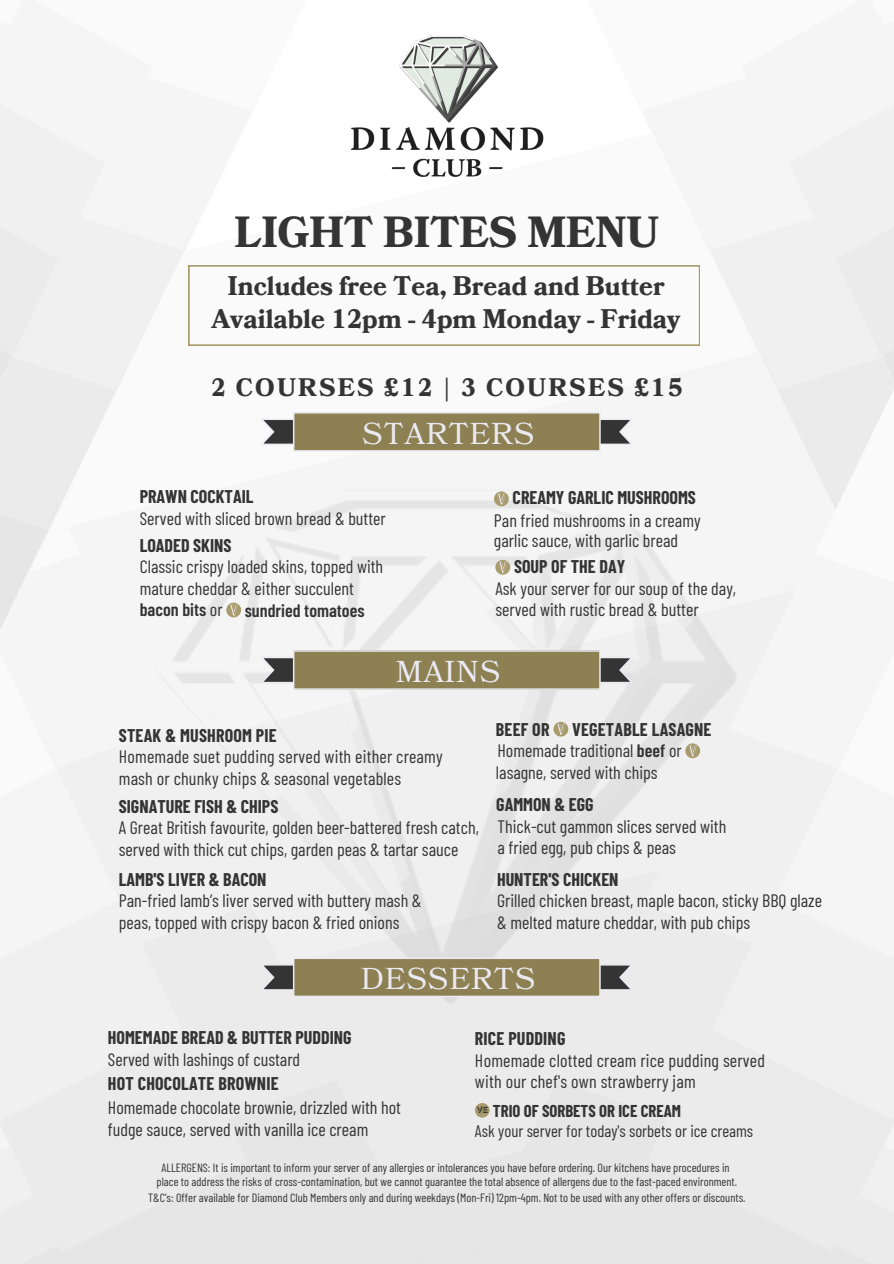
<style>
.page{position:relative;width:894px;height:1264px;background:#fff}
.page>*{position:absolute;margin:0;border:0;box-sizing:border-box;transform-origin:0 0}
.t1{font:700 42.45px "Bookmania";color:#343435}
.t2{font:30px "Bookmania";letter-spacing:.03em;color:#ebeaf2}
.t3{font:700 26.25px "Bookmania";color:#343435}
.t4{font:700 24.75px "Bookmania";letter-spacing:.09em;color:#343435}
.t5{font:18px/21.3px "Barlow Condensed";color:#343435}
.t6{font:700 18px "Barlow Condensed";color:#343435}
.t7{font:600 18px "Barlow Condensed";color:#343435}
.t8{font:16.8px "Barlow Condensed";color:#343435}
.t9{font:700 16.8px "Barlow Condensed";color:#343435}
.t10{font:12px/14px "Barlow Condensed";color:#343435;text-align:center}
.t11{font:8.85px "Rig Medium Fill";color:#343435}
.s1{font-weight:400}
.s2{font-weight:600}
</style>
<div class="page">
<div style="left:495px;top:560px;width:15px;height:14px;background:#a89b6c;border-radius:50%"></div>
<svg style="left:499px;top:561px;width:7px;height:11px"></svg>
<div style="left:494px;top:491px;width:14px;height:15px;background:#a89b6c;border-radius:50%"></div>
<svg style="left:498px;top:493px;width:7px;height:11px"></svg>
<svg style="left:226px;top:602px;width:15px;height:15px"></svg>
<svg style="left:230px;top:604px;width:8px;height:11px"></svg>
<svg style="left:260px;top:412px;width:373px;height:39px;background:#958c69"></svg>
<svg style="left:260px;top:650px;width:373px;height:40px;background:#968d6b"></svg>
<svg style="left:260px;top:957px;width:373px;height:40px;background:#968d6c"></svg>
<svg style="left:553px;top:721px;width:15px;height:15px"></svg>
<svg style="left:557px;top:723px;width:7px;height:11px"></svg>
<svg style="left:685px;top:743px;width:15px;height:15px"></svg>
<svg style="left:689px;top:745px;width:7px;height:11px"></svg>
<div style="left:475px;top:1102px;width:14px;height:15px;background:#a89b6c;border-radius:50%"></div>
<svg style="left:188px;top:265px;width:511px;height:80px"></svg>
<img style="left:350px;top:35px;width:201px;height:159px">
<h4 class="t1" style="left:234px;top:204px;width:425px">LIGHT BITES MENU</h4>
<p class="t3" style="left:228px;top:268px;width:438px">Includes free Tea, Bread and Butter</p>
<p class="t3" style="left:211px;top:301px;width:470px">Available 12pm - 4pm Monday - Friday</p>
<h4 class="t4" style="left:211px;top:371px;width:473px">2 COURSES £12 | 3 COURSES £15</h4>
<p class="t2" style="left:362px;top:413px;width:174px">STARTERS</p>
<h3 class="t6" style="left:140px;top:485px;width:115px">PRAWN COCKTAIL</h3>
<h2 class="t5" style="left:140px;top:506px;width:247px">Served with sliced brown bread &amp; butter</h2>
<p class="t6" style="left:140px;top:534px;width:93px">LOADED SKINS</p>
<p class="t5" style="left:140px;top:555px;width:245px">Classic crispy loaded skins, topped with mature cheddar &amp; either succulent</p>
<h5 class="t7" style="left:140px;top:598px;width:84px">bacon bits <span class="s1">or</span></h5>
<h6 class="t7" style="left:245px;top:598px;width:121px">sundried tomatoes</h6>
<h2 class="t6" style="left:512px;top:486px;width:185px">CREAMY GARLIC MUSHROOMS</h2>
<h5 class="t5" style="left:494px;top:509px;width:208px">Pan fried mushrooms in a creamy</h5>
<h5 class="t5" style="left:494px;top:529px;width:186px">garlic sauce, with garlic bread</h5>
<h5 class="t6" style="left:514px;top:555px;width:113px">SOUP OF THE DAY</h5>
<h5 class="t5" style="left:495px;top:577px;width:242px">Ask your server for our soup of the day,</h5>
<p class="t5" style="left:495px;top:598px;width:205px">served with rustic bread &amp; butter</p>
<p class="t2" style="left:396px;top:651px;width:106px">MAINS</p>
<p class="t6" style="left:119px;top:723px;width:159px">STEAK &amp; MUSHROOM PIE</p>
<p class="t5" style="left:119px;top:745px;width:325px">Homemade suet pudding served with either creamy mash or chunky chips &amp; seasonal vegetables</p>
<p class="t6" style="left:119px;top:794px;width:161px">SIGNATURE FISH &amp; CHIPS</p>
<p class="t5" style="left:119px;top:816px;width:361px">A Great British favourite, golden beer-battered fresh catch, served with thick cut chips, garden peas &amp; tartar sauce</p>
<h2 class="t6" style="left:119px;top:867px;width:149px">LAMB'S LIVER &amp; BACON</h2>
<p class="t5" style="left:119px;top:889px;width:304px">Pan-fried lamb’s liver served with buttery mash &amp; peas, topped with crispy bacon &amp; fried onions</p>
<p class="t6" style="left:496px;top:718px;width:55px">BEEF OR</p>
<p class="t6" style="left:572px;top:718px;width:141px">VEGETABLE LASAGNE</p>
<p class="t5" style="left:497px;top:739px;width:186px">Homemade traditional <span class="s2">beef</span> or</p>
<p class="t5" style="left:496px;top:761px;width:163px">lasagne, served with chips</p>
<p class="t6" style="left:496px;top:793px;width:99px">GAMMON &amp; EGG</p>
<h5 class="t5" style="left:497px;top:815px;width:230px">Thick-cut gammon slices served with</h5>
<p class="t5" style="left:497px;top:836px;width:180px">a fried egg, pub chips &amp; peas</p>
<h5 class="t6" style="left:497px;top:867px;width:123px">HUNTER'S CHICKEN</h5>
<p class="t5" style="left:497px;top:889px;width:326px">Grilled chicken breast, maple bacon, sticky BBQ glaze &amp; melted mature cheddar, with pub chips</p>
<h5 class="t2" style="left:361px;top:959px;width:176px">DESSERTS</h5>
<p class="t6" style="left:108px;top:1026px;width:245px">HOMEMADE BREAD &amp; BUTTER PUDDING</p>
<p class="t5" style="left:108px;top:1047px;width:194px">Served with lashings of custard</p>
<p class="t6" style="left:108px;top:1072px;width:172px">HOT CHOCOLATE BROWNIE</p>
<p class="t5" style="left:108px;top:1096px;width:294px">Homemade chocolate brownie, drizzled with hot</p>
<p class="t5" style="left:108px;top:1117px;width:262px">fudge sauce, served with vanilla ice cream</p>
<p class="t6" style="left:475px;top:1027px;width:92px">RICE PUDDING</p>
<p class="t5" style="left:475px;top:1048px;width:291px">Homemade clotted cream rice pudding served with our chef's own strawberry jam</p>
<p class="t8" style="left:475px;top:1120px;width:280px">Ask your server for today's sorbets or ice creams</p>
<p class="t10" style="left:156px;top:1160px;width:581px">ALLERGENS: It is important to inform your server of any allergies or intolerances you have before ordering. Our kitchens have procedures in place to address the risks of cross-contamination, but we cannot guarantee the total absence of allergens due to the fast-paced environment.</p>
<p class="t10" style="left:148px;top:1190px;width:598px">T&amp;C’s: Offer available for Diamond Club Members only and during weekdays (Mon-Fri) 12pm-4pm. Not to be used with any other offers or discounts.</p>
<h1 class="t11" style="left:476px;top:1104px;width:13px">VE</h1>
<p class="t9" style="left:493px;top:1099px;width:189px">TRIO OF SORBETS OR ICE CREAM</p>
</div>
